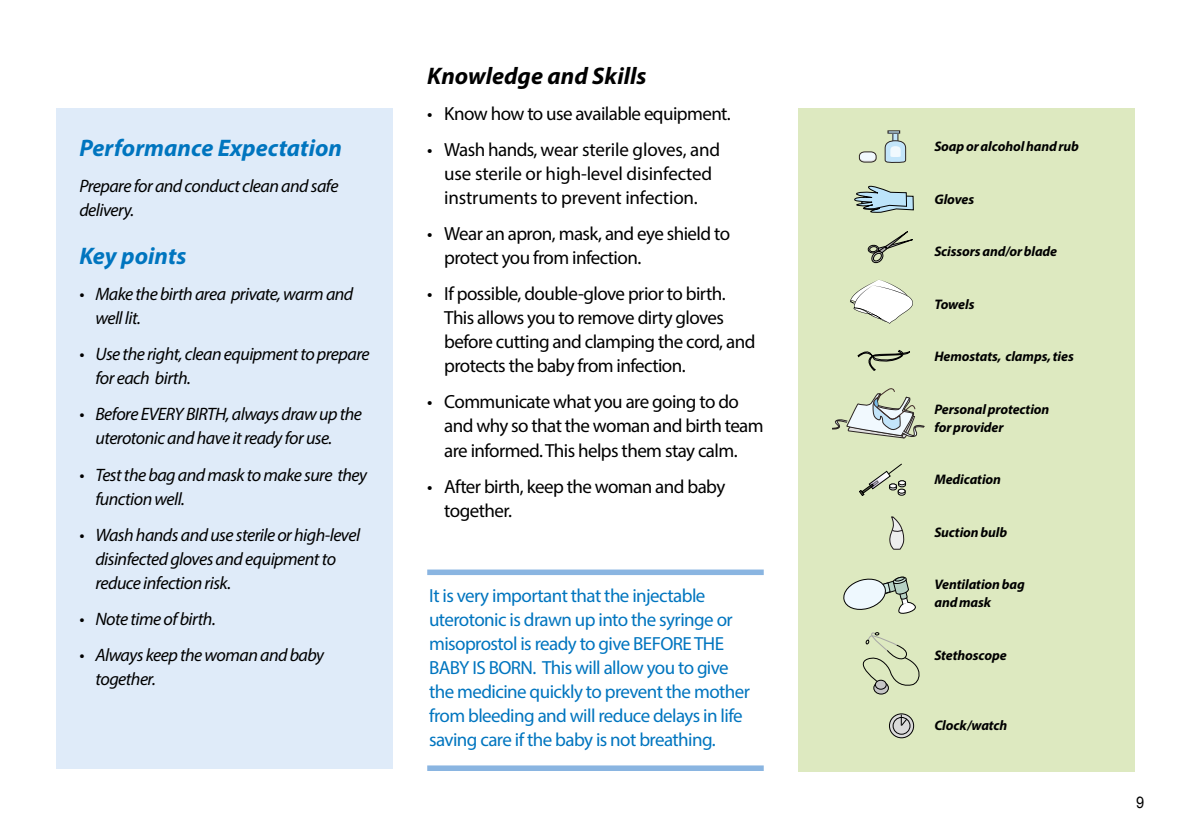
<style>
.page{position:relative;width:1191px;height:840px;background:#fff}
.page>*{position:absolute;margin:0;border:0;box-sizing:border-box;transform-origin:0 0}
.t1{font:italic 700 24px "Myriad Pro";color:#0075bf}
.t2{font:italic 700 24px "Myriad Pro";color:#000}
.t3{font:19px/24px "Myriad Pro";letter-spacing:-.03em;color:#000}
.t4{font:19px/24px "Myriad Pro";letter-spacing:-.03em;color:#0075bf}
.t5{font:19px/24px "Myriad Pro";letter-spacing:-.01em;color:#000;text-align:center}
.t6{font:italic 18px/24px "Myriad Pro";letter-spacing:-.03em;color:#000}
.t7{font:16px "Arial";color:#000;scale:.91 1}
.t8{font:italic 700 13.8px/17.6px "Myriad Pro";letter-spacing:-.005em;color:#000}
</style>
<div class="page">
<div style="left:797px;top:108px;width:337px;height:663px;background:#dde9c0"></div>
<svg style="left:854px;top:185px;width:60px;height:28px"></svg>
<svg style="left:873px;top:681px;width:15px;height:12px"></svg>
<div style="left:873px;top:681px;width:16px;height:13px;border:1px solid #000;border-radius:50%"></div>
<div style="left:875px;top:679px;width:11px;height:10px;border:1px solid #000;border-radius:50%"></div>
<svg style="left:862px;top:632px;width:58px;height:56px"></svg>
<svg style="left:889px;top:713px;width:24px;height:24px"></svg>
<div style="left:889px;top:713px;width:25px;height:24px;border:1px solid #000;border-radius:50%"></div>
<div style="left:893px;top:717px;width:17px;height:16px;background:#dadada;border-radius:50%"></div>
<div style="left:892px;top:716px;width:18px;height:18px;border:1px solid #000;border-radius:50%"></div>
<svg style="left:900px;top:714px;width:7px;height:12px"></svg>
<svg style="left:843px;top:576px;width:73px;height:37px"></svg>
<svg style="left:867px;top:231px;width:46px;height:33px"></svg>
<svg style="left:850px;top:280px;width:63px;height:43px"></svg>
<svg style="left:857px;top:350px;width:53px;height:21px"></svg>
<svg style="left:859px;top:463px;width:47px;height:33px"></svg>
<div style="left:893px;top:133px;width:5px;height:9px;background:#c3e5fa"></div>
<svg style="left:887px;top:130px;width:13px;height:4px"></svg>
<svg style="left:884px;top:140px;width:22px;height:23px"></svg>
<svg style="left:859px;top:151px;width:17px;height:12px"></svg>
<svg style="left:832px;top:388px;width:92px;height:50px"></svg>
<div style="left:427px;top:765px;width:336px;height:5px;background:#8ab5e1"></div>
<div style="left:427px;top:569px;width:336px;height:5px;background:#8ab5e1"></div>
<svg style="left:889px;top:516px;width:16px;height:34px"></svg>
<div style="left:57px;top:108px;width:336px;height:659px;background:#dfebf9"></div>
<h1 class="t1" style="left:79px;top:132px;width:264px">Performance Expectation</h1>
<p class="t6" style="left:79px;top:174px;width:261px">Prepare for and conduct clean and safe delivery.</p>
<h1 class="t1" style="left:79px;top:240px;width:108px">Key points</h1>
<p class="t6" style="left:95px;top:282px;width:259px;text-indent:-16px">• Make the birth area private, warm and well lit.</p>
<p class="t6" style="left:95px;top:342px;width:276px;text-indent:-16px">• Use the right, clean equipment to prepare for each birth.</p>
<p class="t6" style="left:95px;top:402px;width:268px;text-indent:-16px">• Before EVERY BIRTH, always draw up the uterotonic and have it ready for use.</p>
<p class="t6" style="left:95px;top:462px;width:273px;text-indent:-16px">• Test the bag and mask to make sure they function well.</p>
<p class="t6" style="left:95px;top:522px;width:266px;text-indent:-16px">• Wash hands and use sterile or high-level disinfected gloves and equipment to reduce infection risk.</p>
<p class="t6" style="left:79px;top:606px;width:138px">• Note time of birth.</p>
<p class="t6" style="left:95px;top:642px;width:230px;text-indent:-16px">• Always keep the woman and baby together.</p>
<h1 class="t2" style="left:427px;top:60px;width:221px">Knowledge and Skills</h1>
<p class="t3" style="left:427px;top:101px;width:305px">• Know how to use available equipment.</p>
<p class="t5" style="left:427px;top:137px;width:294px">• Wash hands, wear sterile gloves, and use sterile or high-level disinfected instruments to prevent infection.</p>
<p class="t3" style="left:444px;top:221px;width:287px;text-indent:-17px">• Wear an apron, mask, and eye shield to protect you from infection.</p>
<p class="t3" style="left:444px;top:281px;width:313px;text-indent:-17px">• If possible, double-glove prior to birth.<br>This allows you to remove dirty gloves before cutting and clamping the cord, and protects the baby from infection.</p>
<p class="t3" style="left:444px;top:389px;width:321px;text-indent:-17px">• Communicate what you are going to do and why so that the woman and birth team are informed. This helps them stay calm.</p>
<p class="t3" style="left:444px;top:473px;width:282px;text-indent:-17px">• After birth, keep the woman and baby together.</p>
<p class="t4" style="left:429px;top:582px;width:322px">It is very important that the injectable uterotonic is drawn up into the syringe or misoprostol is ready to give BEFORE THE BABY IS BORN. This will allow you to give the medicine quickly to prevent the mother from bleeding and will reduce delays in life saving care if the baby is not breathing.</p>
<p class="t8" style="left:934px;top:137px;width:146px">Soap or alcohol hand rub</p>
<p class="t8" style="left:934px;top:190px;width:41px">Gloves</p>
<p class="t8" style="left:934px;top:242px;width:124px">Scissors and/or blade</p>
<p class="t8" style="left:934px;top:295px;width:42px">Towels</p>
<p class="t8" style="left:934px;top:347px;width:141px">Hemostats, clamps, ties</p>
<p class="t8" style="left:934px;top:400px;width:116px">Personal protection for provider</p>
<p class="t8" style="left:934px;top:470px;width:68px">Medication</p>
<p class="t8" style="left:934px;top:522px;width:74px">Suction bulb</p>
<p class="t8" style="left:934px;top:575px;width:92px">Ventilation bag and mask</p>
<p class="t8" style="left:934px;top:645px;width:74px">Stethoscope</p>
<p class="t8" style="left:934px;top:716px;width:74px">Clock/watch</p>
<p class="t7" style="left:1136px;top:791px;width:10px">9</p>
</div>
